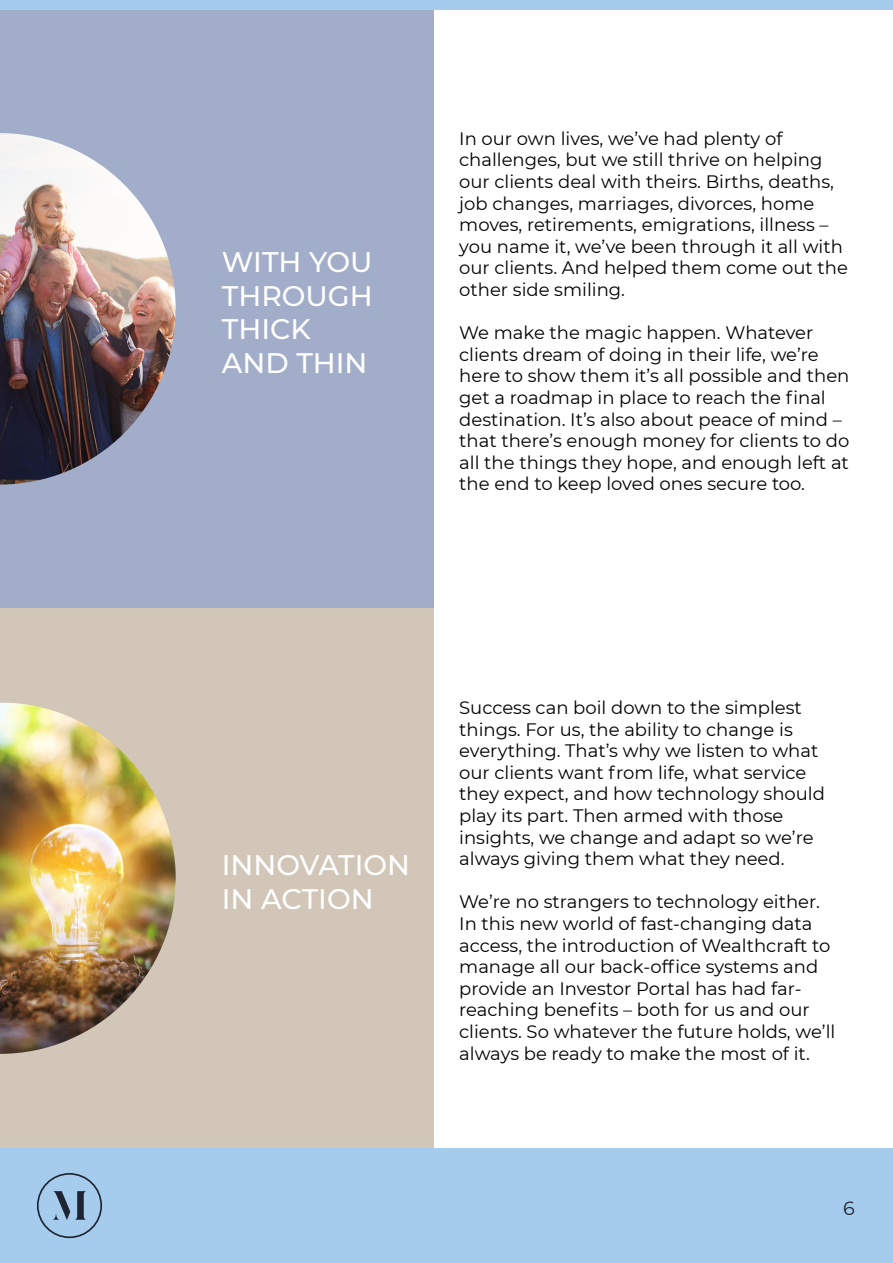
<style>
.page{position:relative;width:893px;height:1263px;background:#fff}
.page>*{position:absolute;margin:0;border:0;box-sizing:border-box;transform-origin:0 0}
.t1{font:500 28.2px/33.9px "Montserrat";color:#fff}
.t2{font:19.2px "Montserrat";color:#1e2431}
.t3{font:18px/21.6px "Montserrat";color:#000}
</style>
<div class="page">
<div style="left:0;top:10px;width:434px;height:598px;background:#a2adc9"></div>
<div style="left:0;top:608px;width:434px;height:540px;background:#d1c6b7"></div>
<img style="left:0;top:133px;width:176px;height:351px">
<img style="left:0;top:703px;width:176px;height:351px">
<div style="left:0;top:1148px;width:893px;height:115px;background:#a5cced"></div>
<svg style="left:37px;top:1173px;width:65px;height:65px"></svg>
<div style="left:0;top:0;width:893px;height:10px;background:#a5cced"></div>
<h1 class="t1" style="left:222px;top:244px;width:152px">WITH YOU<br>THROUGH<br>THICK<br>AND THIN</h1>
<p class="t3" style="left:459px;top:127px;width:390px">In our own lives, we’ve had plenty of challenges, but we still thrive on helping our clients deal with theirs. Births, deaths, job changes, marriages, divorces, home moves, retirements, emigrations, illness – you name it, we’ve been through it all with our clients. And helped them come out the other side smiling.</p>
<p class="t3" style="left:459px;top:321px;width:392px">We make the magic happen. Whatever clients dream of doing in their life, we’re here to show them it’s all possible and then get a roadmap in place to reach the final destination. It’s also about peace of mind – that there’s enough money for clients to do all the things they hope, and enough left at the end to keep loved ones secure too.</p>
<h1 class="t1" style="left:222px;top:847px;width:190px">INNOVATION<br>IN ACTION</h1>
<p class="t3" style="left:459px;top:696px;width:367px">Success can boil down to the simplest things. For us, the ability to change is everything. That’s why we listen to what our clients want from life, what service they expect, and how technology should play its part. Then armed with those insights, we change and adapt so we’re always giving them what they need.</p>
<p class="t3" style="left:459px;top:891px;width:378px">We’re no strangers to technology either.<br>In this new world of fast-changing data access, the introduction of Wealthcraft to manage all our back-office systems and provide an Investor Portal has had far&shy;reaching benefits – both for us and our clients. So whatever the future holds, we’ll always be ready to make the most of it.</p>
<p class="t2" style="left:843px;top:1195px;width:13px">6</p>
</div>
